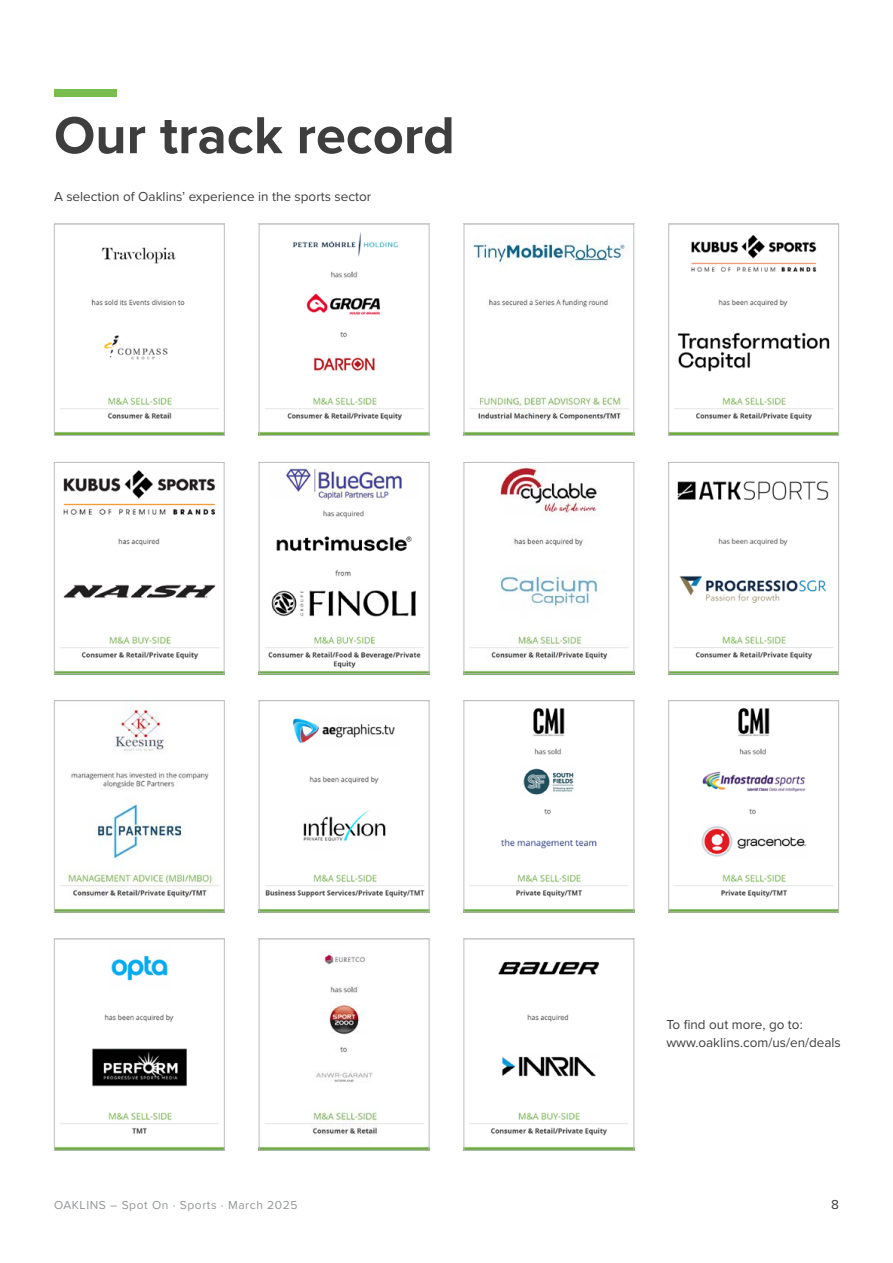
<style>
.page{position:relative;width:893px;height:1263px;background:#fff}
.page>*{position:absolute;margin:0;border:0;box-sizing:border-box;transform-origin:0 0}
._03_headline_level_1{font:700 54px "Proxima Nova";color:#3e3e3f}
._01_bodycopy{font:13.5px/18px "Proxima Nova";color:#3e3e3f}
.t1{font:12px "Proxima Nova";letter-spacing:.05em;color:#939598}
</style>
<div class="page">
<div style="left:54px;top:89px;width:63px;height:8px;background:#77be4e"></div>
<img style="left:466px;top:235px;width:166px;height:199px">
<div style="left:464px;top:224px;width:170px;height:212px;border:1px solid #bcbdc0"></div>
<img style="left:466px;top:707px;width:166px;height:203px">
<div style="left:464px;top:700px;width:170px;height:212px;border:1px solid #bcbdc0"></div>
<img style="left:56px;top:702px;width:167px;height:208px">
<div style="left:54px;top:700px;width:171px;height:212px;border:1px solid #bcbdc0"></div>
<img style="left:670px;top:707px;width:167px;height:203px">
<div style="left:668px;top:700px;width:171px;height:212px;border:1px solid #bcbdc0"></div>
<img style="left:670px;top:235px;width:167px;height:199px">
<div style="left:668px;top:224px;width:171px;height:212px;border:1px solid #bcbdc0"></div>
<img style="left:261px;top:468px;width:166px;height:204px">
<div style="left:259px;top:462px;width:170px;height:212px;border:1px solid #bcbdc0"></div>
<img style="left:466px;top:465px;width:166px;height:207px">
<div style="left:464px;top:462px;width:170px;height:212px;border:1px solid #bcbdc0"></div>
<img style="left:670px;top:481px;width:167px;height:191px">
<div style="left:668px;top:462px;width:171px;height:212px;border:1px solid #bcbdc0"></div>
<img style="left:261px;top:718px;width:166px;height:192px">
<div style="left:259px;top:700px;width:170px;height:212px;border:1px solid #bcbdc0"></div>
<img style="left:56px;top:956px;width:167px;height:193px">
<div style="left:54px;top:939px;width:171px;height:212px;border:1px solid #bcbdc0"></div>
<img style="left:261px;top:232px;width:166px;height:202px">
<div style="left:259px;top:224px;width:170px;height:212px;border:1px solid #bcbdc0"></div>
<img style="left:56px;top:470px;width:166px;height:202px">
<div style="left:54px;top:462px;width:170px;height:212px;border:1px solid #bcbdc0"></div>
<img style="left:261px;top:954px;width:166px;height:195px">
<div style="left:259px;top:939px;width:170px;height:212px;border:1px solid #bcbdc0"></div>
<img style="left:466px;top:961px;width:166px;height:188px">
<div style="left:464px;top:939px;width:170px;height:212px;border:1px solid #bcbdc0"></div>
<img style="left:56px;top:247px;width:167px;height:187px">
<div style="left:54px;top:224px;width:171px;height:212px;border:1px solid #bcbdc0"></div>
<div style="left:729px;top:382px;width:55px;height:12px;background:#fff"></div>
<div style="left:519px;top:382px;width:55px;height:12px;background:#fff"></div>
<div style="left:316px;top:381px;width:58px;height:14px;background:#fff"></div>
<p class="_03_headline_level_1" style="left:54px;top:95px;width:402px">Our track record</p>
<p class="_01_bodycopy" style="left:54px;top:186px;width:319px">A selection of Oaklins’ experience in the sports sector</p>
<p class="_01_bodycopy" style="left:666px;top:1014px;width:176px">To find out more, go to: www.oaklins.com/us/en/deals</p>
<p class="t1" style="left:54px;top:1196px;width:245px">OAKLINS – Spot On · Sports · March 2025</p>
<p class="_01_bodycopy" style="left:831px;top:1194px;width:9px">8</p>
</div>
